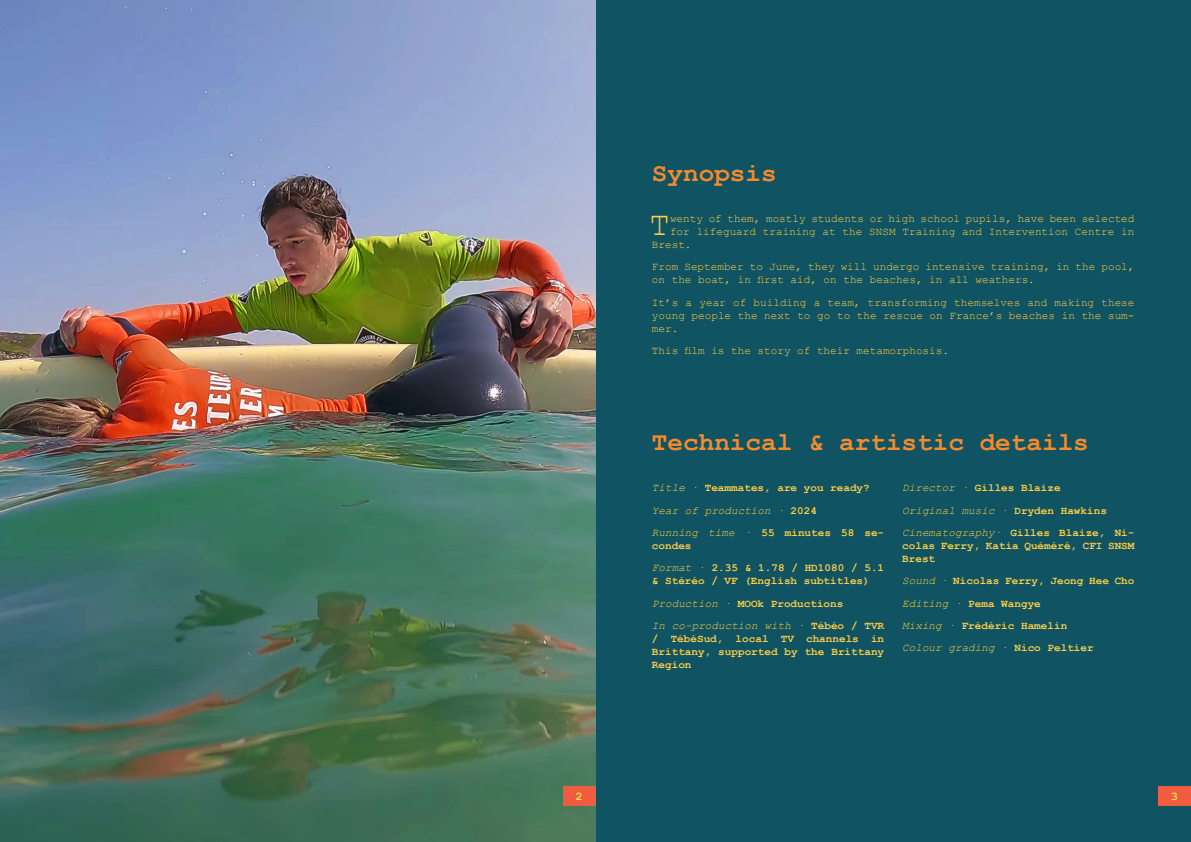
<style>
.page{position:relative;width:1191px;height:842px;background:#fff}
.page>*{position:absolute;margin:0;border:0;box-sizing:border-box;transform-origin:0 0}
.t1{font:34.1px "Courier New";color:#fcce46}
.t2{font:700 26px "Courier New";color:#f58b2c}
.t3{font:700 12px "Courier New";color:#ece354}
.t4{font:11px/13.2px "Courier New";color:#fcce46}
.t5{font:700 11px/13.2px "Courier New";color:#fcce46}
.t6{font:italic 11px "Courier New";color:#fcce46}
.s1{font-weight:400;font-style:italic}
.s2{font-weight:400}
.s3{font-style:normal}
.s4{font-weight:700;font-style:normal}
</style>
<div class="page">
<div style="left:595px;top:0;width:596px;height:842px;background:#105362"></div>
<img style="left:0;top:0;width:595px;height:842px">
<div style="left:562px;top:787px;width:33px;height:19px;background:#f15c40"></div>
<div style="left:1158px;top:787px;width:33px;height:19px;background:#f15c40"></div>
<p class="t2" style="left:652px;top:157px;width:126px">Synopsis</p>
<p class="t1" style="left:649px;top:203px;width:22px">T</p>
<p class="t4" style="left:670px;top:211px;width:466px">wenty of them, mostly students or high school pupils, have been selected</p>
<p class="t4" style="left:670px;top:224px;width:466px">for lifeguard training at the SNSM Training and Intervention Centre in</p>
<p class="t4" style="left:652px;top:238px;width:41px">Brest.</p>
<p class="t4" style="left:652px;top:260px;width:484px">From September to June, they will undergo intensive training, in the pool, on the boat, in first aid, on the beaches, in all weathers.</p>
<p class="t4" style="left:652px;top:295px;width:484px;text-align:justify">It’s a year of building a team, transforming themselves and making these young people the next to go to the rescue on France’s beaches in the sum&shy;mer.</p>
<p class="t4" style="left:652px;top:344px;width:299px">This film is the story of their metamorphosis.</p>
<p class="t2" style="left:652px;top:426px;width:438px">Technical &amp; artistic details</p>
<p class="t5" style="left:652px;top:481px;width:219px"><span class="s1">Title</span> <span class="s2">·</span> Teammates, are you ready?</p>
<p class="t6" style="left:652px;top:502px;width:167px">Year of production <span class="s3">·</span> <span class="s4">2024</span></p>
<p class="t5" style="left:652px;top:525px;width:234px"><span class="s1">Running time</span> <span class="s2">·</span> 55 minutes 58 se&shy;condes</p>
<p class="t5" style="left:652px;top:561px;width:234px"><span class="s1">Format</span> <span class="s2">·</span> 2.35 &amp; 1.78 / HD1080 / 5.1 &amp; Stéréo / VF (English subtitles)</p>
<p class="t5" style="left:652px;top:596px;width:193px"><span class="s1">Production</span> <span class="s2">·</span> MOOk Productions</p>
<p class="t5" style="left:652px;top:618px;width:234px;text-align:justify"><span class="s1">In co-production with</span> <span class="s2">·</span> Tébéo / TVR / TébéSud, local TV channels in Brittany, supported by the Brittany Region</p>
<p class="t5" style="left:902px;top:481px;width:160px"><span class="s1">Director</span> <span class="s2">·</span> Gilles Blaize</p>
<p class="t6" style="left:902px;top:502px;width:206px">Original music <span class="s3">·</span> <span class="s4">Dryden Hawkins</span></p>
<p class="t5" style="left:902px;top:525px;width:234px;text-align:justify"><span class="s1">Cinematography</span><span class="s2">·</span> Gilles Blaize, Ni&shy;colas Ferry, Katia Quéméré, CFI SNSM Brest</p>
<p class="t5" style="left:902px;top:574px;width:234px"><span class="s1">Sound</span> <span class="s2">·</span> Nicolas Ferry, Jeong Hee Cho</p>
<p class="t5" style="left:902px;top:596px;width:140px"><span class="s1">Editing</span> <span class="s2">·</span> Pema Wangye</p>
<p class="t5" style="left:902px;top:618px;width:167px"><span class="s1">Mixing</span> <span class="s2">·</span> Frédéric Hamelin</p>
<p class="t6" style="left:902px;top:640px;width:193px">Colour grading <span class="s3">·</span> <span class="s4">Nico Peltier</span></p>
<p class="t3" style="left:575px;top:789px;width:9px">2</p>
<p class="t3" style="left:1171px;top:789px;width:9px">3</p>
</div>
